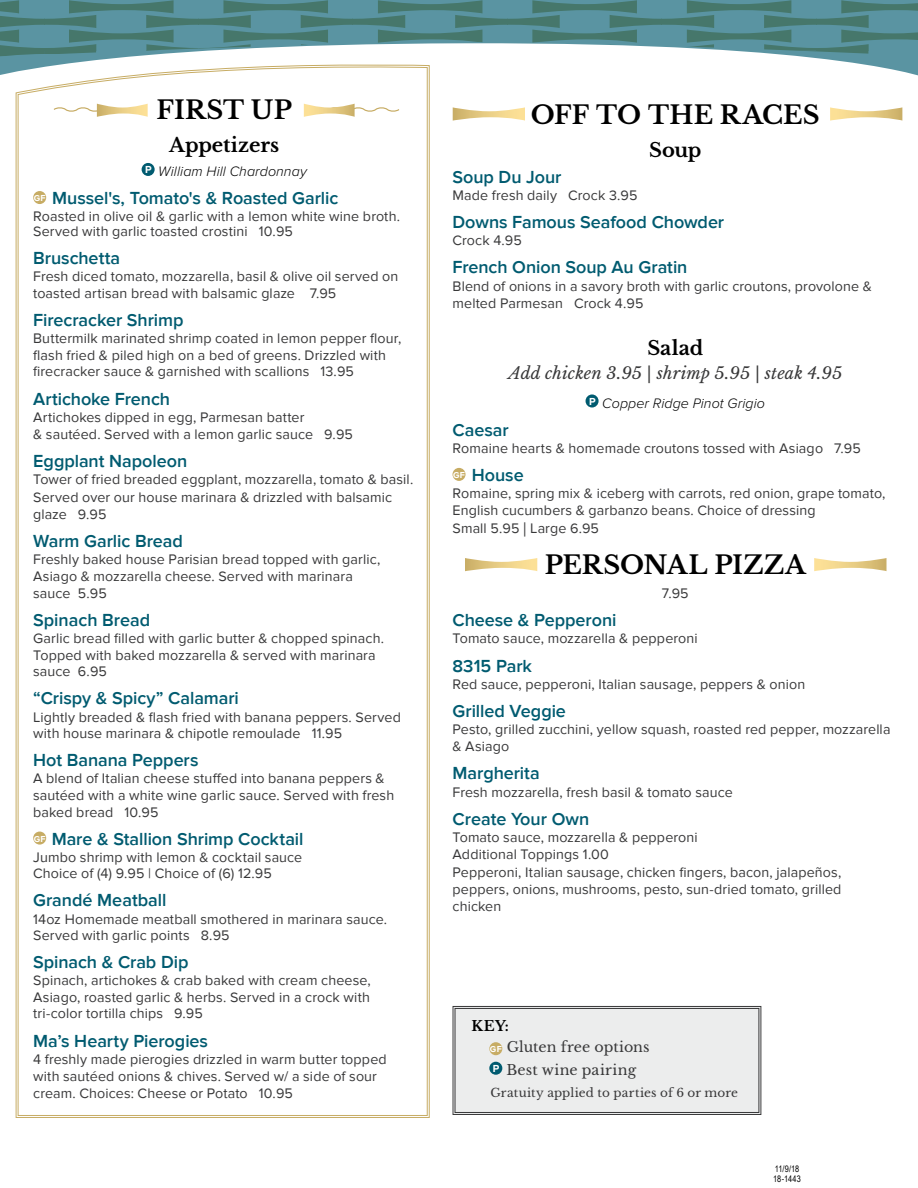
<style>
.page{position:relative;width:918px;height:1188px;background:#fff}
.page>*{position:absolute;margin:0;border:0;box-sizing:border-box;transform-origin:0 0}
.t1{font:700 25.5px "Libre Baskerville";letter-spacing:.005em;color:#000}
.t2{font:700 19.5px "Libre Baskerville";letter-spacing:-.005em;color:#000}
.t3{font:600 18px "Proxima Nova";letter-spacing:-.005em;color:#005b70}
.t4{font:italic 16.5px "Libre Baskerville";letter-spacing:.005em;color:#383839}
.t5{font:14.25px/17.2px "Proxima Nova";letter-spacing:.01em;color:#383839}
.t6{font:italic 300 14.25px "Proxima Nova";letter-spacing:.005em;color:#000}
.t7{font:14.25px/22px "Libre Baskerville";letter-spacing:.005em;color:#383839}
.t8{font:12px "Libre Baskerville";letter-spacing:.01em;color:#383839}
.t9{font:9px/10.5px "Arial Narrow";letter-spacing:-.005em;color:#000}
.s1{font-family:"Myriad Pro"}
.s2{font-weight:700;color:#000}
.s3{font-family:"Proxima Nova";font-weight:700;font-size:9px;color:#fff}
</style>
<div class="page">
<div style="left:452px;top:1006px;width:310px;height:109px;background:#eceded"></div>
<div style="left:455px;top:1008px;width:304px;height:105px;border:1px solid #383839"></div>
<svg style="left:17px;top:79px;width:411px;height:1037px"></svg>
<svg style="left:0;top:0;width:918px;height:79px"></svg>
<div style="left:142px;top:163px;width:13px;height:13px;background:#005b70;border-radius:50%"></div>
<div style="left:33px;top:191px;width:13px;height:13px;background:#c7ac64;border-radius:50%"></div>
<div style="left:33px;top:832px;width:13px;height:13px;background:#c7ac64;border-radius:50%"></div>
<div style="left:586px;top:394px;width:13px;height:14px;background:#005b70;border-radius:50%"></div>
<div style="left:453px;top:468px;width:13px;height:13px;background:#c7ac64;border-radius:50%"></div>
<div style="left:489px;top:1042px;width:13px;height:13px;background:#c7ac64;border-radius:50%"></div>
<div style="left:489px;top:1062px;width:13px;height:13px;background:#005b70;border-radius:50%"></div>
<svg style="left:453px;top:107px;width:72px;height:14px"></svg>
<svg style="left:830px;top:107px;width:72px;height:14px"></svg>
<svg style="left:52px;top:104px;width:96px;height:13px"></svg>
<svg style="left:304px;top:104px;width:97px;height:13px"></svg>
<svg style="left:465px;top:558px;width:72px;height:13px"></svg>
<svg style="left:814px;top:558px;width:72px;height:13px"></svg>
<h1 class="t1" style="left:156px;top:94px;width:137px">FIRST UP</h1>
<h2 class="t2" style="left:169px;top:133px;width:112px">Appetizers</h2>
<p class="t6" style="left:145px;top:165px;width:163px"><sup>P</sup> William Hill Chardonnay</p>
<p class="t3" style="left:34px;top:188px;width:306px"><sup>GF</sup> Mussel's, Tomato's &amp; Roasted Garlic</p>
<p class="t5" style="left:33px;top:209px;width:368px;line-height:15px">Roasted in olive oil &amp; garlic with a lemon white wine broth.<br>Served with garlic toasted crostini 10.95</p>
<p class="t3" style="left:33px;top:248px;width:89px">Bruschetta</p>
<p class="t5" style="left:33px;top:268px;width:367px">Fresh diced tomato, mozzarella, basil &amp; olive oil served on toasted artisan bread with balsamic glaze 7.95</p>
<p class="t3" style="left:33px;top:310px;width:152px">Firecracker Shrimp</p>
<p class="t5" style="left:33px;top:331px;width:370px;line-height:16.5px">Buttermilk marinated shrimp coated in lemon pepper flour, flash fried &amp; piled high on a bed of greens. Drizzled with firecracker sauce &amp; garnished with scallions 13.95</p>
<p class="t3" style="left:33px;top:388px;width:138px">Artichoke French</p>
<p class="t5" style="left:33px;top:409px;width:321px">Artichokes dipped in egg, Parmesan batter<br>&amp; sautéed. Served with a lemon garlic sauce 9.95</p>
<p class="t3" style="left:33px;top:451px;width:156px">Eggplant Napoleon</p>
<p class="t5" style="left:33px;top:471px;width:382px">Tower of fried breaded eggplant, mozzarella, tomato &amp; basil.<br>Served over our house marinara &amp; drizzled with balsamic glaze 9.95</p>
<p class="t3" style="left:33px;top:531px;width:151px">Warm Garlic Bread</p>
<p class="t5" style="left:33px;top:551px;width:349px">Freshly baked house Parisian bread topped with garlic,<br>Asiago &amp; mozzarella cheese. Served with marinara sauce 5.95</p>
<p class="t3" style="left:33px;top:610px;width:119px">Spinach Bread</p>
<p class="t5" style="left:33px;top:631px;width:352px;line-height:16.5px">Garlic bread filled with garlic butter &amp; chopped spinach.<br>Topped with baked mozzarella &amp; served with marinara sauce 6.95</p>
<p class="t3" style="left:33px;top:688px;width:207px">“Crispy &amp; Spicy” Calamari</p>
<p class="t5" style="left:33px;top:709px;width:369px;line-height:16.5px">Lightly breaded &amp; flash fried with banana peppers. Served with house marinara &amp; chipotle remoulade 11.95</p>
<p class="t3" style="left:33px;top:750px;width:167px">Hot Banana Peppers</p>
<p class="t5" style="left:33px;top:771px;width:363px;line-height:16.5px">A blend of Italian cheese stuffed into banana peppers &amp; sautéed with a white wine garlic sauce. Served with fresh baked bread 10.95</p>
<p class="t3" style="left:34px;top:828px;width:271px"><sup>GF</sup> Mare &amp; Stallion Shrimp Cocktail</p>
<p class="t5" style="left:33px;top:849px;width:271px;line-height:16.5px">Jumbo shrimp with lemon &amp; cocktail sauce<br>Choice of (4) 9.95 | Choice of (6) 12.95</p>
<p class="t3" style="left:33px;top:890px;width:135px">Grandé Meatball</p>
<p class="t5" style="left:33px;top:911px;width:356px;line-height:16.5px">14oz Homemade meatball smothered in marinara sauce.<br>Served with garlic points 8.95</p>
<p class="t3" style="left:33px;top:952px;width:157px">Spinach &amp; Crab Dip</p>
<p class="t5" style="left:33px;top:973px;width:339px;line-height:16.5px;text-align:justify">Spinach, artichokes &amp; crab baked with cream cheese, Asiago, roasted garlic &amp; herbs. Served in a crock with tri-color tortilla chips 9.95</p>
<p class="t3" style="left:33px;top:1030px;width:176px">Ma’s Hearty Pierogies</p>
<p class="t5" style="left:33px;top:1051px;width:355px">4 freshly made pierogies drizzled in warm butter topped with sautéed onions &amp; chives. Served w/ a side of sour cream. Choices: Cheese or Potato 10.95</p>
<h1 class="t1" style="left:531px;top:99px;width:290px">OFF TO THE RACES</h1>
<h2 class="t2" style="left:649px;top:138px;width:54px">Soup</h2>
<p class="t3" style="left:453px;top:166px;width:110px">Soup Du Jour</p>
<p class="t5" style="left:453px;top:187px;width:187px">Made fresh daily Crock 3.95</p>
<p class="t3" style="left:453px;top:212px;width:273px">Downs Famous Seafood Chowder</p>
<p class="t5" style="left:453px;top:232px;width:71px">Crock 4.95</p>
<p class="t3" style="left:453px;top:257px;width:236px">French Onion Soup Au Gratin</p>
<p class="t5" style="left:453px;top:278px;width:421px">Blend of onions in a savory broth with garlic croutons, provolone &amp; melted Parmesan Crock 4.95</p>
<h2 class="t2" style="left:647px;top:336px;width:57px">Salad</h2>
<p class="t4" style="left:509px;top:363px;width:335px">Add chicken 3.95 | shrimp 5.95 | steak 4.95</p>
<p class="t6" style="left:589px;top:396px;width:178px"><sup>P</sup> Copper Ridge Pinot Grigio</p>
<p class="t3" style="left:453px;top:419px;width:58px">Caesar</p>
<p class="t5" style="left:453px;top:440px;width:410px">Romaine hearts &amp; homemade croutons tossed with Asiago 7.95</p>
<p class="t3" style="left:453px;top:465px;width:72px"><sup>GF</sup> House</p>
<p class="t5" style="left:453px;top:485px;width:434px">Romaine, spring mix &amp; iceberg with carrots, red onion, grape tomato,<br>English cucumbers &amp; garbanzo beans. Choice of dressing<br>Small 5.95 <span class="s1">|</span> Large 6.95</p>
<h1 class="t1" style="left:545px;top:550px;width:262px">PERSONAL PIZZA</h1>
<p class="t5" style="left:662px;top:585px;width:28px">7.95</p>
<p class="t3" style="left:453px;top:610px;width:165px">Cheese &amp; Pepperoni</p>
<p class="t5" style="left:453px;top:630px;width:247px">Tomato sauce, mozzarella &amp; pepperoni</p>
<p class="t3" style="left:453px;top:655px;width:81px">8315 Park</p>
<p class="t5" style="left:453px;top:676px;width:354px">Red sauce, pepperoni, Italian sausage, peppers &amp; onion</p>
<p class="t3" style="left:453px;top:701px;width:115px">Grilled Veggie</p>
<p class="t5" style="left:453px;top:721px;width:440px">Pesto, grilled zucchini, yellow squash, roasted red pepper, mozzarella &amp; Asiago</p>
<p class="t3" style="left:453px;top:763px;width:89px">Margherita</p>
<p class="t5" style="left:453px;top:784px;width:282px">Fresh mozzarella, fresh basil &amp; tomato sauce</p>
<p class="t3" style="left:453px;top:808px;width:138px">Create Your Own</p>
<p class="t5" style="left:453px;top:829px;width:390px">Tomato sauce, mozzarella &amp; pepperoni<br>Additional Toppings 1.00<br>Pepperoni, Italian sausage, chicken fingers, bacon, jalapeños, peppers, onions, mushrooms, pesto, sun-dried tomato, grilled chicken</p>
<p class="t7" style="left:490px;top:1014px;width:161px;text-indent:-18px"><span class="s2">KEY:<br></span><span class="s3">GF</span> Gluten free options<br><sup>P</sup> Best wine pairing</p>
<p class="t8" style="left:490px;top:1086px;width:249px">Gratuity applied to parties of 6 or more</p>
<p class="t9" style="left:773px;top:1163px;width:29px">11/9/18<br>18-1443</p>
</div>
